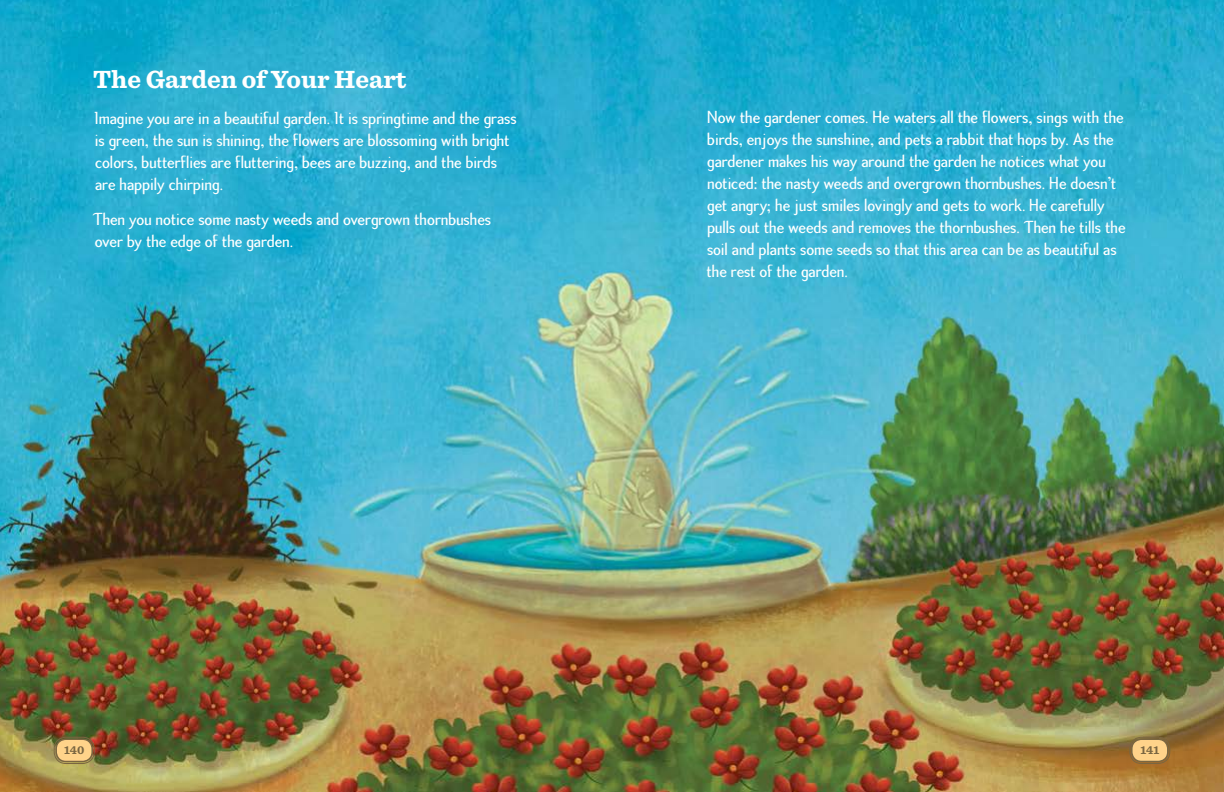
<style>
.page{position:relative;width:1224px;height:792px;background:#fff}
.page>*{position:absolute;margin:0;border:0;box-sizing:border-box;transform-origin:0 0}
.t1{font:700 26px "Sentinel";color:#fff}
.t2{font:18px/22px "Tema Cantante Sans";color:#fff}
.t3{font:700 12px "Sentinel";letter-spacing:-.005em;color:#7a6641}
</style>
<div class="page">
<img style="left:0;top:0;width:1224px;height:792px">
<div style="left:1132px;top:739px;width:36px;height:23px;background:#ffd38a;border-radius:10px"></div>
<div style="left:1130px;top:737px;width:40px;height:27px;border:1px solid #7a6641;border-radius:12px"></div>
<div style="left:1131px;top:738px;width:38px;height:24px;border:2px solid #7a6641;border-radius:10px"></div>
<div style="left:56px;top:739px;width:36px;height:23px;background:#ffd38a;border-radius:10px"></div>
<div style="left:54px;top:737px;width:40px;height:27px;border:1px solid #7a6641;border-radius:12px"></div>
<div style="left:55px;top:738px;width:38px;height:24px;border:2px solid #7a6641;border-radius:10px"></div>
<h1 class="t1" style="left:93px;top:59px;width:315px">The Garden of Your Heart</h1>
<p class="t2" style="left:94px;top:106px;width:424px">Imagine you are in a beautiful garden. It is springtime and the grass is green, the sun is shining, the flowers are blossoming with bright colors, butterflies are fluttering, bees are buzzing, and the birds are happily chirping.</p>
<p class="t2" style="left:93px;top:208px;width:400px">Then you notice some nasty weeds and overgrown thornbushes over by the edge of the garden.</p>
<p class="t2" style="left:707px;top:106px;width:421px">Now the gardener comes. He waters all the flowers, sings with the birds, enjoys the sunshine, and pets a rabbit that hops by. As the gardener makes his way around the garden he notices what you noticed: the nasty weeds and overgrown thornbushes. He doesn’t get angry; he just smiles lovingly and gets to work. He carefully pulls out the weeds and removes the thornbushes. Then he tills the soil and plants some seeds so that this area can be as beautiful as the rest of the garden.</p>
<p class="t3" style="left:64px;top:741px;width:22px">140</p>
<p class="t3" style="left:1140px;top:741px;width:20px">141</p>
</div>
